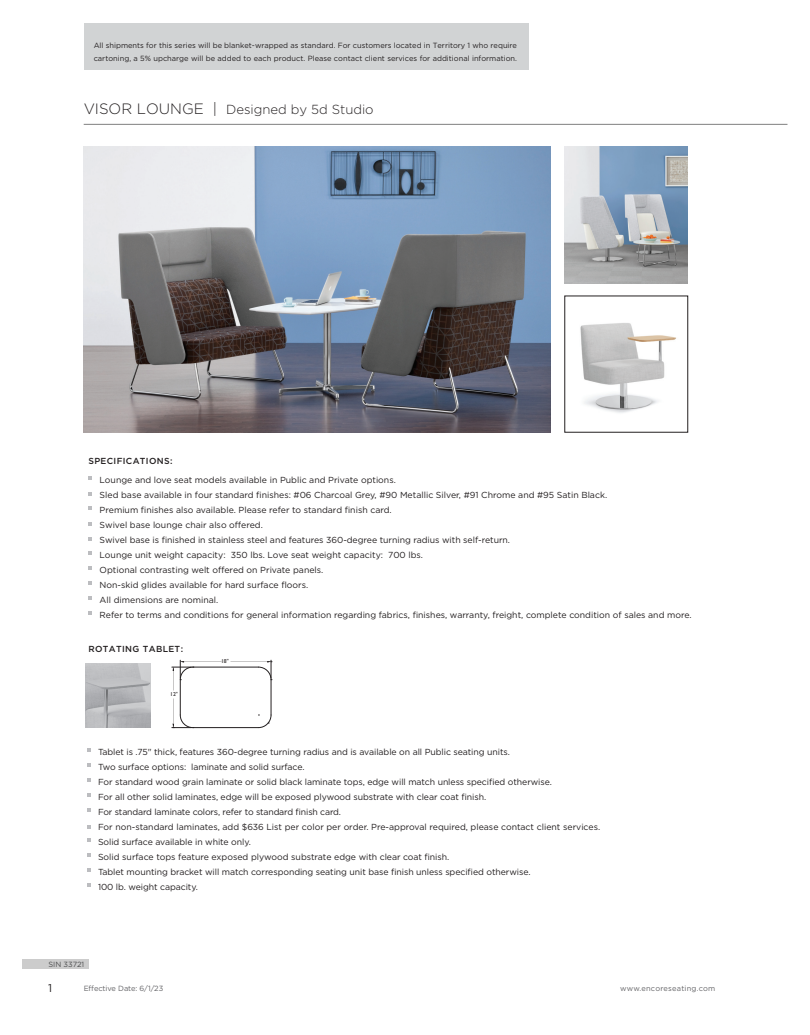
<style>
.page{position:relative;width:810px;height:1035px;background:#fff}
.page>*{position:absolute;margin:0;border:0;box-sizing:border-box;transform-origin:0 0}
.t1{font:300 13.12px "Gotham";color:#231f20}
.t2{font:11.25px "Gotham";color:#231f20}
.bullet_copy{font:8.75px "Gotham";letter-spacing:-.01em;color:#231f20}
.Left_Tabs{font:500 8.75px "Gotham";letter-spacing:.04em;color:#231f20}
.t3{font:7.5px/12.5px "Gotham";color:#231f20}
.t4{font:7.5px "Gotham";letter-spacing:.015em;color:#636366}
.t5{font:7.5px "Gotham";letter-spacing:-.01em;color:#636366}
.t6{font:7.5px "Gotham";color:#4b4c4d}
.t7{font:5.75px "Gill Sans Std";color:#231f20}
.s1{font-size:15px}
</style>
<div class="page">
<hr style="left:84px;top:124px;width:703px;height:1px;background:#808080">
<div style="left:84px;top:23px;width:444px;height:46px;background:#d1d3d4"></div>
<img style="left:84px;top:146px;width:466px;height:287px">
<img style="left:580px;top:323px;width:96px;height:90px">
<img style="left:564px;top:147px;width:123px;height:136px">
<svg style="left:88px;top:476px;width:4px;height:4px"></svg>
<svg style="left:88px;top:493px;width:4px;height:3px"></svg>
<svg style="left:88px;top:506px;width:4px;height:4px"></svg>
<svg style="left:88px;top:523px;width:4px;height:3px"></svg>
<svg style="left:88px;top:538px;width:4px;height:3px"></svg>
<svg style="left:88px;top:551px;width:4px;height:4px"></svg>
<svg style="left:88px;top:566px;width:4px;height:4px"></svg>
<svg style="left:88px;top:581px;width:4px;height:4px"></svg>
<svg style="left:88px;top:596px;width:4px;height:4px"></svg>
<svg style="left:88px;top:611px;width:4px;height:4px"></svg>
<div style="left:23px;top:959px;width:66px;height:10px;background:#ccc"></div>
<svg style="left:87px;top:749px;width:4px;height:3px"></svg>
<svg style="left:87px;top:764px;width:4px;height:3px"></svg>
<svg style="left:87px;top:779px;width:4px;height:3px"></svg>
<svg style="left:87px;top:794px;width:4px;height:3px"></svg>
<svg style="left:87px;top:809px;width:4px;height:3px"></svg>
<svg style="left:87px;top:825px;width:4px;height:4px"></svg>
<svg style="left:87px;top:839px;width:4px;height:3px"></svg>
<svg style="left:87px;top:854px;width:4px;height:3px"></svg>
<svg style="left:87px;top:869px;width:4px;height:3px"></svg>
<svg style="left:87px;top:884px;width:4px;height:3px"></svg>
<img style="left:86px;top:664px;width:64px;height:64px">
<hr style="left:271px;top:680px;width:1px;height:35px;background:#231f20">
<hr style="left:193px;top:727px;width:65px;height:1px;background:#231f20">
<hr style="left:180px;top:680px;width:1px;height:35px;background:#231f20">
<hr style="left:193px;top:667px;width:65px;height:1px;background:#231f20">
<svg style="left:258px;top:660px;width:14px;height:20px"></svg>
<svg style="left:172px;top:660px;width:22px;height:20px"></svg>
<svg style="left:172px;top:715px;width:21px;height:13px"></svg>
<svg style="left:258px;top:715px;width:13px;height:13px"></svg>
<p class="t3" style="left:94px;top:39px;width:425px">All shipments for this series will be blanket-wrapped as standard. For customers located in Territory 1 who require cartoning, a 5% upcharge will be added to each product. Please contact client services for additional information.</p>
<p class="t1" style="left:84px;top:101px;width:292px"><span class="s1">VISOR LOUNGE |</span> Designed by 5d Studio</p>
<p class="Left_Tabs" style="left:88px;top:456px;width:86px">SPECIFICATIONS:</p>
<p class="bullet_copy" style="left:100px;top:474px;width:298px">Lounge and love seat models available in Public and Private options.</p>
<p class="bullet_copy" style="left:100px;top:489px;width:509px">Sled base available in four standard finishes: #06 Charcoal Grey, #90 Metallic Silver, #91 Chrome and #95 Satin Black.</p>
<p class="bullet_copy" style="left:100px;top:504px;width:294px">Premium finishes also available. Please refer to standard finish card.</p>
<p class="bullet_copy" style="left:100px;top:519px;width:165px">Swivel base lounge chair also offered.</p>
<p class="bullet_copy" style="left:100px;top:534px;width:412px">Swivel base is finished in stainless steel and features 360-degree turning radius with self-return.</p>
<p class="bullet_copy" style="left:100px;top:549px;width:325px">Lounge unit weight capacity: 350 lbs. Love seat weight capacity: 700 lbs.</p>
<p class="bullet_copy" style="left:100px;top:564px;width:225px">Optional contrasting welt offered on Private panels.</p>
<p class="bullet_copy" style="left:100px;top:579px;width:210px">Non-skid glides available for hard surface floors.</p>
<p class="bullet_copy" style="left:100px;top:594px;width:120px">All dimensions are nominal.</p>
<p class="bullet_copy" style="left:100px;top:609px;width:594px">Refer to terms and conditions for general information regarding fabrics, finishes, warranty, freight, complete condition of sales and more.</p>
<p class="Left_Tabs" style="left:88px;top:643px;width:96px">ROTATING TABLET:</p>
<p class="t7" style="left:170px;top:691px;width:9px">12"</p>
<p class="t7" style="left:221px;top:658px;width:9px">18"</p>
<p class="bullet_copy" style="left:98px;top:746px;width:413px">Tablet is .75" thick, features 360-degree turning radius and is available on all Public seating units.</p>
<p class="bullet_copy" style="left:98px;top:761px;width:208px">Two surface options: laminate and solid surface.</p>
<p class="bullet_copy" style="left:98px;top:776px;width:455px">For standard wood grain laminate or solid black laminate tops, edge will match unless specified otherwise.</p>
<p class="bullet_copy" style="left:98px;top:791px;width:390px">For all other solid laminates, edge will be exposed plywood substrate with clear coat finish.</p>
<p class="bullet_copy" style="left:98px;top:806px;width:245px">For standard laminate colors, refer to standard finish card.</p>
<p class="bullet_copy" style="left:98px;top:821px;width:504px">For non-standard laminates, add $636 List per color per order. Pre-approval required, please contact client services.</p>
<p class="bullet_copy" style="left:98px;top:836px;width:154px">Solid surface available in white only.</p>
<p class="bullet_copy" style="left:98px;top:851px;width:353px">Solid surface tops feature exposed plywood substrate edge with clear coat finish.</p>
<p class="bullet_copy" style="left:98px;top:866px;width:434px">Tablet mounting bracket will match corresponding seating unit base finish unless specified otherwise.</p>
<p class="bullet_copy" style="left:98px;top:881px;width:101px">100 lb. weight capacity.</p>
<p class="t6" style="left:49px;top:960px;width:37px">SIN 33721</p>
<p class="t2" style="left:48px;top:980px;width:6px">1</p>
<p class="t5" style="left:84px;top:984px;width:81px">Effective Date: 6/1/23</p>
<p class="t4" style="left:620px;top:984px;width:97px">www.encoreseating.com</p>
</div>
